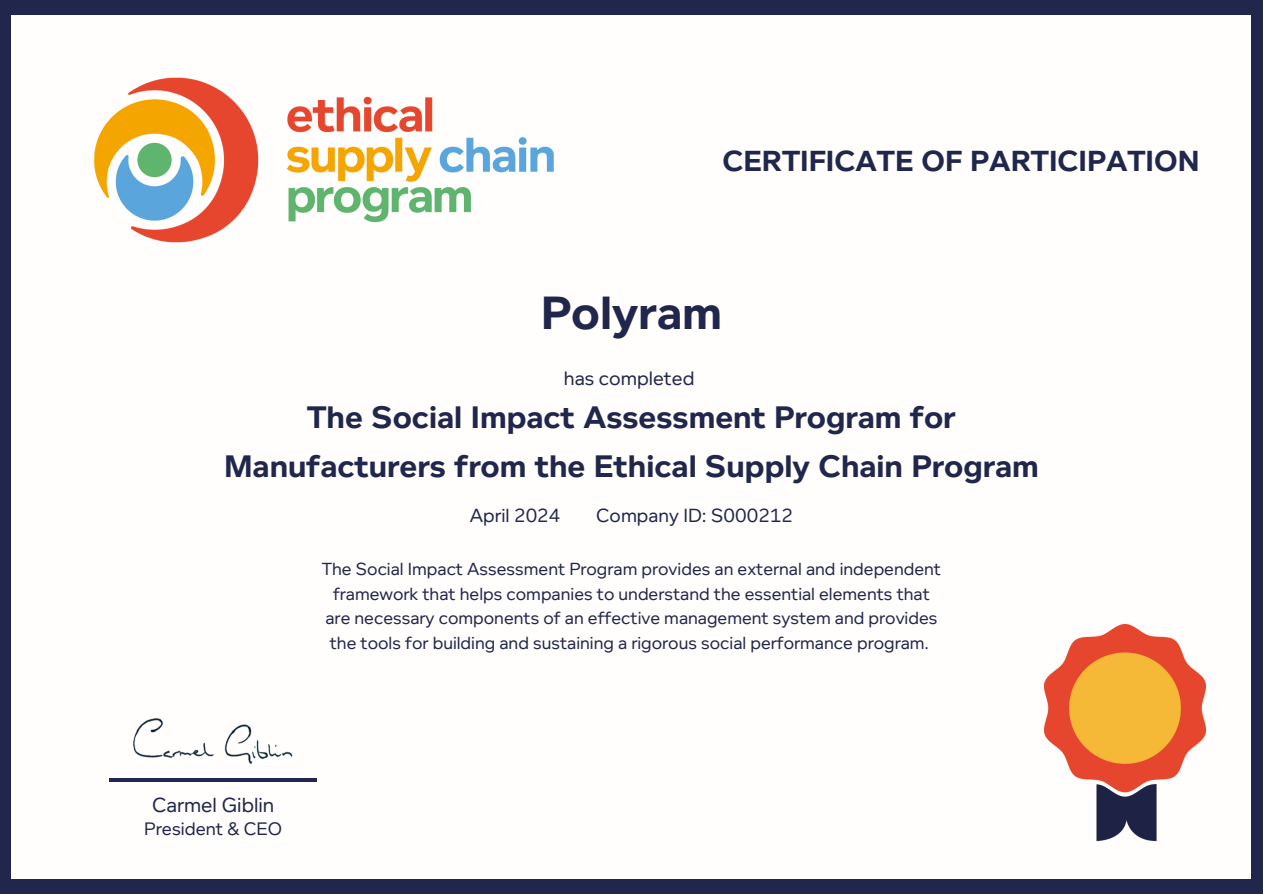
<style>
.page{position:relative;width:1263px;height:894px;background:#fff}
.page>*{position:absolute;margin:0;border:0;box-sizing:border-box;transform-origin:0 0}
.t1{font:700 47.85px "Foundry Context";color:#21274c}
.t2{font:700 31.95px/48.9px "Foundry Context";color:#21274c;text-align:center}
.t3{font:700 29.85px "Foundry Context";color:#21274c}
.t4{font:20.85px "Foundry Context";color:#21274c}
.t5{font:19.95px "Foundry Context";color:#21274c}
.t6{font:19.5px "Foundry Context";color:#21274c}
.t7{font:18.6px "Foundry Context";color:#21274c}
.t8{font:18px/24.8px "Foundry Context";color:#21274c;text-align:center}
</style>
<div class="page">
<div style="left:0;top:0;width:1263px;height:893px;background:#21274c"></div>
<div style="left:11px;top:15px;width:1240px;height:863px;background:#fffefc"></div>
<svg style="left:109px;top:778px;width:207px;height:3px"></svg>
<img style="left:94px;top:77px;width:460px;height:166px">
<img style="left:1045px;top:624px;width:160px;height:217px">
<img style="left:132px;top:718px;width:161px;height:46px">
<p class="t3" style="left:722px;top:150px;width:479px">CERTIFICATE OF PARTICIPATION</p>
<p class="t1" style="left:541px;top:296px;width:183px">Polyram</p>
<h4 class="t5" style="left:564px;top:371px;width:132px">has completed</h4>
<h4 class="t2" style="left:224px;top:396px;width:816px">The Social Impact Assessment Program for<br>Manufacturers from the Ethical Supply Chain Program</h4>
<h5 class="t6" style="left:470px;top:508px;width:92px">April 2024</h5>
<h5 class="t6" style="left:596px;top:508px;width:198px">Company ID: S000212</h5>
<p class="t8" style="left:322px;top:558px;width:621px">The Social Impact Assessment Program provides an external and independent framework that helps companies to understand the essential elements that are necessary components of an effective management system and provides the tools for building and sustaining a rigorous social performance program.</p>
<p class="t4" style="left:152px;top:797px;width:124px">Carmel Giblin</p>
<h2 class="t7" style="left:144px;top:822px;width:139px">President &amp; CEO</h2>
</div>
